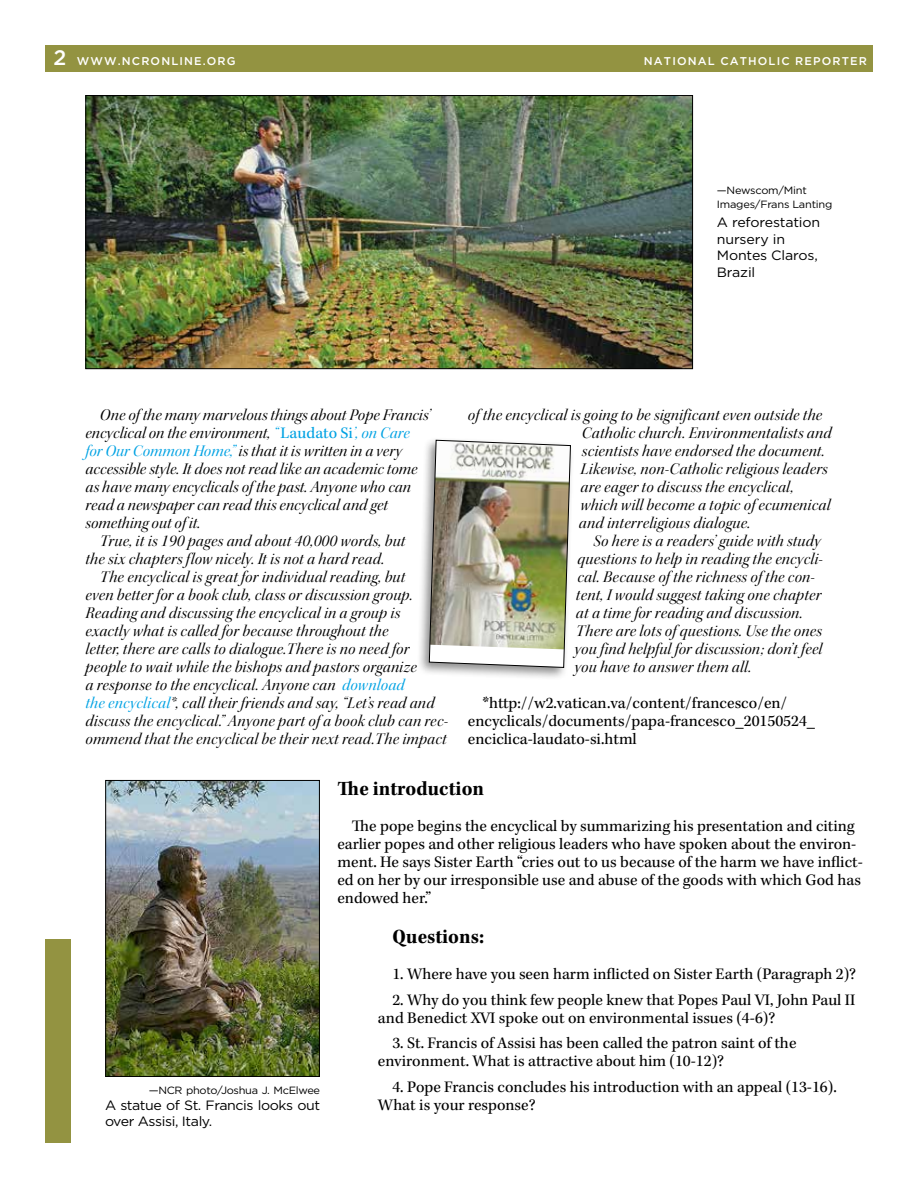
<style>
.page{position:relative;width:918px;height:1188px;background:#fff}
.page>*{position:absolute;margin:0;border:0;box-sizing:border-box;transform-origin:0 0}
.t1{font:21px "Kepler Std Bold Scn";color:#000}
.t2{font:16.5px/18px "Kepler Std It Disp";letter-spacing:.02em;color:#000}
.t3{font:16.5px/18px "Kepler Std";color:#000}
.t4{font:13.5px/16.5px "Gotham";letter-spacing:-.03em;color:#000;scale:1.05 1}
.t5{font:13.5px/16.5px "Gotham";letter-spacing:-.01em;color:#000;scale:1.05 1}
.t6{font:500 11.25px "Gotham";letter-spacing:.1em;color:#fff}
.t7{font:10.5px/13.5px "Gotham";letter-spacing:-.03em;color:#000;scale:1.05 1}
.s1{font-size:21px}
.s2{color:#00a2e3}
.s3{font-family:"Kepler Std";color:#00a2e3}
.s4{font-weight:500}
</style>
<div class="page">
<div style="left:416px;top:436px;width:159px;height:245px;background:#000;opacity:.45"></div>
<img style="left:429px;top:440px;width:142px;height:228px">
<div style="left:45px;top:45px;width:828px;height:27px;background:#939341"></div>
<img style="left:88px;top:97px;width:603px;height:270px">
<div style="left:86px;top:95px;width:607px;height:274px;border:1px solid #000"></div>
<div style="left:45px;top:939px;width:25px;height:204px;background:#939341"></div>
<img style="left:107px;top:782px;width:211px;height:293px">
<div style="left:105px;top:780px;width:215px;height:297px;border:1px solid #000"></div>
<p class="t6" style="left:53px;top:54px;width:184px"><span class="s1">2</span> WWW.NCRONLINE.ORG</p>
<p class="t6" style="left:644px;top:54px;width:225px">NATIONAL CATHOLIC REPORTER</p>
<p class="t7" style="left:717px;top:184px;width:112px">—Newscom/Mint<br>Images/Frans Lanting</p>
<p class="t5" style="left:717px;top:214px;width:100px">A reforestation nursery in<br>Montes Claros,<br>Brazil</p>
<p class="t2" style="left:100px;top:406px;width:332px">One of the many marvelous things about Pope Francis’</p>
<p class="t2" style="left:85px;top:424px;width:326px">encyclical on the environment, <span class="s2">“</span> <span class="s3">Laudato Si</span><span class="s2">’, on Care</span></p>
<p class="t2" style="left:85px;top:442px;width:318px"><span class="s2">for Our Common Home,”</span> is that it is written in a very</p>
<p class="t2" style="left:85px;top:460px;width:334px">accessible style. It does not read like an academic tome</p>
<p class="t2" style="left:85px;top:478px;width:327px">as have many encyclicals of the past. Anyone who can</p>
<p class="t2" style="left:85px;top:496px;width:304px">read a newspaper can read this encyclical and get</p>
<p class="t2" style="left:85px;top:514px;width:116px">something out of it.</p>
<p class="t2" style="left:100px;top:532px;width:307px">True, it is 190 pages and about 40,000 words, but</p>
<p class="t2" style="left:85px;top:550px;width:301px">the six chapters flow nicely. It is not a hard read.</p>
<p class="t2" style="left:100px;top:568px;width:307px">The encyclical is great for individual reading, but</p>
<p class="t2" style="left:85px;top:586px;width:329px">even better for a book club, class or discussion group.</p>
<p class="t2" style="left:85px;top:604px;width:316px">Reading and discussing the encyclical in a group is</p>
<p class="t2" style="left:85px;top:622px;width:304px">exactly what is called for because throughout the</p>
<p class="t2" style="left:85px;top:640px;width:325px">letter, there are calls to dialogue.There is no need for</p>
<p class="t2" style="left:85px;top:658px;width:333px">people to wait while the bishops and pastors organize</p>
<p class="t2" style="left:85px;top:676px;width:321px">a response to the encyclical. Anyone can <span class="s2">download</span></p>
<p class="t2" style="left:85px;top:694px;width:350px"><span class="s2">the encyclical</span>*, call their friends and say, “Let’s read and</p>
<p class="t2" style="left:85px;top:712px;width:364px">discuss the encyclical.” Anyone part of a book club can rec-</p>
<p class="t2" style="left:85px;top:730px;width:363px">ommend that the encyclical be their next read.The impact</p>
<p class="t2" style="left:579px;top:406px;width:254px;text-indent:-111px">of the encyclical is going to be significant even outside the Catholic church. Environmentalists and scientists have endorsed the document.<br>Likewise, non-Catholic religious leaders are eager to discuss the encyclical, which will become a topic of ecumenical and interreligious dialogue.</p>
<p class="t2" style="left:574px;top:532px;width:250px;text-indent:19px">So here is a readers’ guide with study questions to help in reading the encycli&shy;cal. Because of the richness of the con&shy;tent, I would suggest taking one chapter at a time for reading and discussion.<br>There are lots of questions. Use the ones you find helpful for discussion; don’t feel you have to answer them all.</p>
<p class="t3" style="left:468px;top:695px;width:349px;text-indent:14px"><span class="s4">*</span>http://w2.vatican.va/content/francesco/en/ encyclicals/documents/papa-francesco_20150524_ enciclica-laudato-si.html</p>
<p class="t1" style="left:338px;top:776px;width:148px">The introduction</p>
<p class="t3" style="left:337px;top:817px;width:527px;text-indent:14px">The pope begins the encyclical by summarizing his presentation and citing earlier popes and other religious leaders who have spoken about the environ&shy;ment. He says Sister Earth “cries out to us because of the harm we have inflict&shy;ed on her by our irresponsible use and abuse of the goods with which God has endowed her.”</p>
<p class="t1" style="left:392px;top:925px;width:93px">Questions:</p>
<p class="t3" style="left:392px;top:966px;width:465px">1. Where have you seen harm inflicted on Sister Earth (Paragraph 2)?</p>
<p class="t3" style="left:378px;top:991px;width:479px;text-indent:14px">2. Why do you think few people knew that Popes Paul VI, John Paul II and Benedict XVI spoke out on environmental issues (4-6)?</p>
<p class="t3" style="left:378px;top:1035px;width:420px;text-indent:14px">3. St. Francis of Assisi has been called the patron saint of the environment. What is attractive about him (10-12)?</p>
<p class="t3" style="left:378px;top:1078px;width:460px;text-indent:14px">4. Pope Francis concludes his introduction with an appeal (13-16).<br>What is your response?</p>
<p class="t7" style="left:149px;top:1083px;width:165px">—NCR photo/Joshua J. McElwee</p>
<p class="t4" style="left:105px;top:1097px;width:206px">A statue of St. Francis looks out over Assisi, Italy.</p>
</div>
